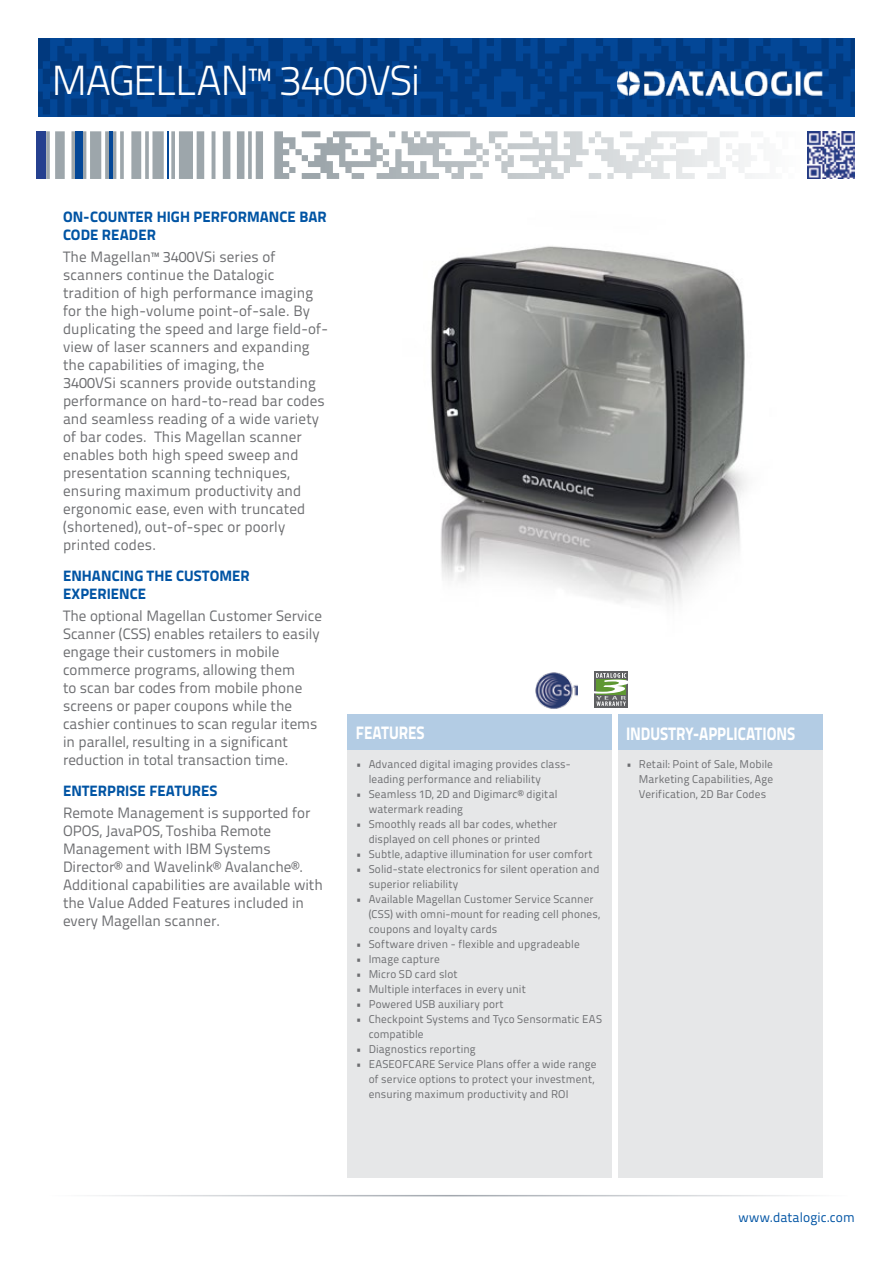
<style>
.page{position:relative;width:893px;height:1263px;background:#fff}
.page>*{position:absolute;margin:0;border:0;box-sizing:border-box;transform-origin:0 0}
.t1{font:300 42px "Titillium Text 22 L";letter-spacing:-.035em;color:#fff}
.t2{font:800 18px "Titillium Text 22 L";letter-spacing:-.005em;color:#fff;scale:.85 1}
.t3{font:15px/18px "Titillium Text 22 L";letter-spacing:.01em;color:#6d6e71}
.t4{font:800 15px/18px "Titillium Text 22 L";letter-spacing:.005em;color:#0054a4}
.t5{font:13.5px "Titillium Text 22 L";letter-spacing:.005em;color:#0054a4}
.t6{font:11.25px/15px "Titillium Text 22 L";letter-spacing:.01em;color:#6d6e71}
</style>
<div class="page">
<svg style="left:38px;top:38px;width:817px;height:79px;background:#023f89"></svg>
<svg style="left:302px;top:131px;width:453px;height:48px"></svg>
<hr style="left:167px;top:131px;width:2px;height:48px;background:#034797">
<div style="left:75px;top:131px;width:7px;height:48px;background:#034797"></div>
<hr style="left:109px;top:131px;width:4px;height:48px;background:#034797">
<div style="left:37px;top:131px;width:9px;height:48px;background:#25408f"></div>
<hr style="left:45px;top:1195px;width:803px;height:1px;background:#9da3aa">
<div style="left:348px;top:714px;width:264px;height:36px;background:#b3cce4"></div>
<div style="left:618px;top:714px;width:204px;height:36px;background:#b3cce4"></div>
<div style="left:348px;top:750px;width:264px;height:428px;background:#e6e7e8"></div>
<div style="left:618px;top:750px;width:204px;height:428px;background:#e6e7e8"></div>
<img style="left:618px;top:72px;width:204px;height:23px">
<img style="left:807px;top:131px;width:48px;height:48px">
<img style="left:535px;top:672px;width:42px;height:37px">
<div style="left:594px;top:671px;width:34px;height:37px;background:#5f6062"></div>
<svg style="left:594px;top:673px;width:34px;height:33px"></svg>
<img style="left:430px;top:246px;width:316px;height:359px">
<h1 class="t1" style="left:51px;top:50px;width:370px">MAGELLAN™ 3400VSi</h1>
<p class="t4" style="left:63px;top:207px;width:265px">ON-COUNTER HIGH PERFORMANCE BAR<br>CODE READER</p>
<p class="t3" style="left:63px;top:247px;width:266px">The Magellan™ 3400VSi series of scanners continue the Datalogic tradition of high performance imaging for the high-volume point-of-sale. By duplicating the speed and large field-of&shy;view of laser scanners and expanding the capabilities of imaging, the<br>3400VSi scanners provide outstanding performance on hard-to-read bar codes and seamless reading of a wide variety of bar codes. This Magellan scanner enables both high speed sweep and presentation scanning techniques, ensuring maximum productivity and ergonomic ease, even with truncated (shortened), out-of-spec or poorly printed codes.</p>
<p class="t4" style="left:63px;top:566px;width:188px">ENHANCING THE CUSTOMER<br>EXPERIENCE</p>
<p class="t3" style="left:63px;top:606px;width:260px">The optional Magellan Customer Service Scanner (CSS) enables retailers to easily engage their customers in mobile commerce programs, allowing them<br>to scan bar codes from mobile phone screens or paper coupons while the cashier continues to scan regular items in parallel, resulting in a significant reduction in total transaction time.</p>
<p class="t4" style="left:63px;top:781px;width:156px">ENTERPRISE FEATURES</p>
<p class="t3" style="left:63px;top:803px;width:261px">Remote Management is supported for OPOS, JavaPOS, Toshiba Remote Management with IBM Systems Director® and Wavelink® Avalanche®.<br>Additional capabilities are available with the Value Added Features included in every Magellan scanner.</p>
<p class="t2" style="left:356px;top:719px;width:82px">FEATURES</p>
<p class="t2" style="left:626px;top:719px;width:200px">INDUSTRY-APPLICATIONS</p>
<p class="t6" style="left:369px;top:756px;width:204px;text-indent:-13px">• Advanced digital imaging provides class&shy;leading performance and reliability</p>
<p class="t6" style="left:369px;top:786px;width:190px;text-indent:-13px">• Seamless 1D, 2D and Digimarc® digital watermark reading</p>
<p class="t6" style="left:356px;top:816px;width:203px;text-align:center">• Smoothly reads all bar codes, whether displayed on cell phones or printed</p>
<p class="t6" style="left:356px;top:846px;width:238px">• Subtle, adaptive illumination for user comfort</p>
<p class="t6" style="left:369px;top:861px;width:232px;text-indent:-13px">• Solid-state electronics for silent operation and superior reliability</p>
<p class="t6" style="left:369px;top:891px;width:233px;text-indent:-13px">• Available Magellan Customer Service Scanner (CSS) with omni-mount for reading cell phones, coupons and loyalty cards</p>
<p class="t6" style="left:356px;top:936px;width:225px">• Software driven - flexible and upgradeable</p>
<p class="t6" style="left:356px;top:951px;width:85px">• Image capture</p>
<p class="t6" style="left:356px;top:966px;width:103px">• Micro SD card slot</p>
<p class="t6" style="left:356px;top:981px;width:171px">• Multiple interfaces in every unit</p>
<p class="t6" style="left:356px;top:996px;width:149px">• Powered USB auxiliary port</p>
<p class="t6" style="left:369px;top:1011px;width:235px;text-indent:-13px">• Checkpoint Systems and Tyco Sensormatic EAS compatible</p>
<p class="t6" style="left:356px;top:1041px;width:121px">• Diagnostics reporting</p>
<p class="t6" style="left:369px;top:1056px;width:229px;text-indent:-13px">• EASEOFCARE Service Plans offer a wide range of service options to protect your investment, ensuring maximum productivity and ROI</p>
<p class="t6" style="left:639px;top:756px;width:136px;text-align:justify;text-indent:-13px">• Retail: Point of Sale, Mobile Marketing Capabilities, Age Verification, 2D Bar Codes</p>
<p class="t5" style="left:738px;top:1207px;width:118px">www.datalogic.com</p>
</div>
